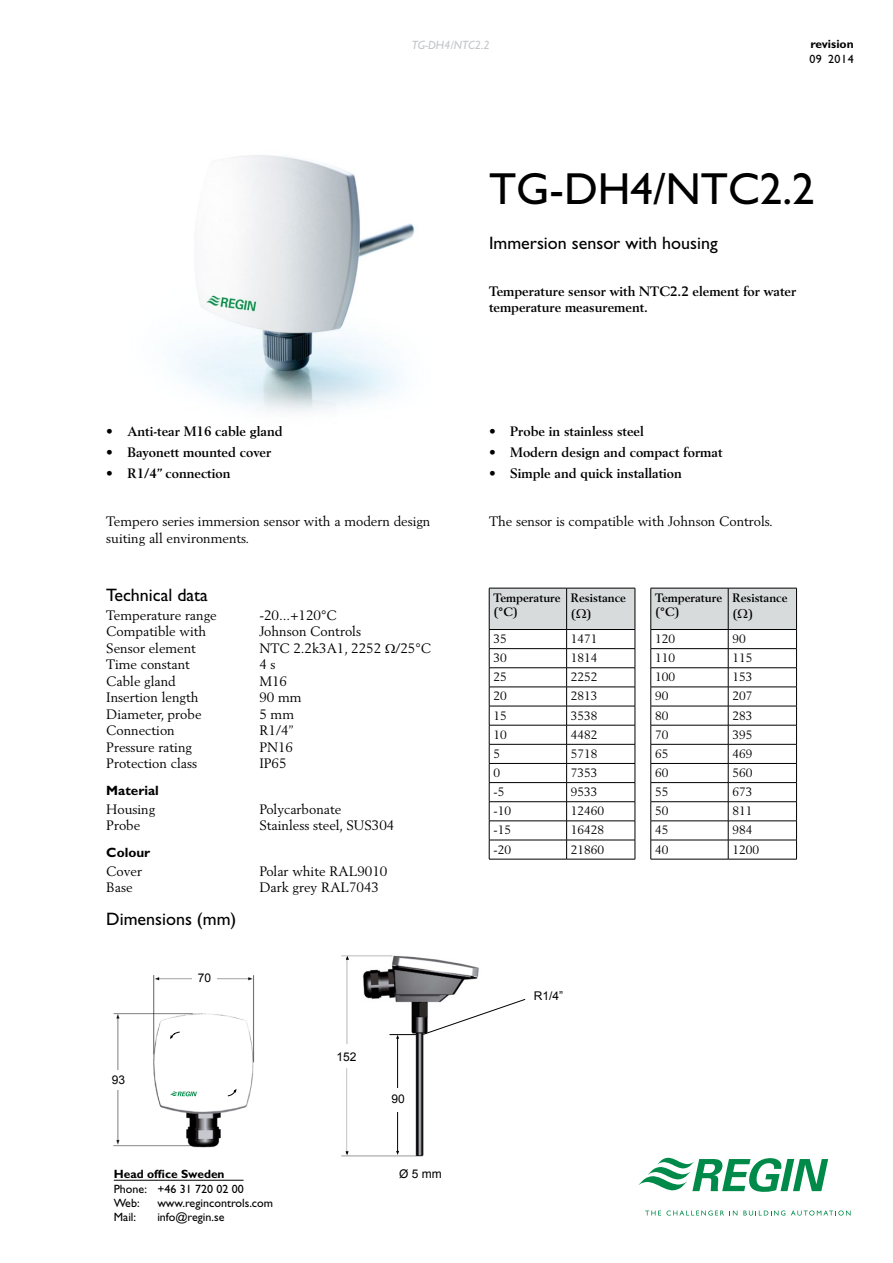
<style>
.page{position:relative;width:893px;height:1263px;background:#fff}
.page>*{position:absolute;margin:0;border:0;box-sizing:border-box;transform-origin:0 0}
.H_gill{font:45px "Gill Sans";color:#000}
.H_gill_mid{font:18px "Gill Sans";color:#000}
.body_2_tab{font:18px "Gill Sans";color:#000}
.Table_Body{font:18px "Gill Sans";color:#000}
.body_2_tab-2{font:13.5px "Berling";color:#000}
.H_berling_small_bold{font:700 13.5px/15.8px "Berling";color:#000}
.body{font:13.5px/16.5px "Berling";color:#000}
.H_gill_bold_small{font:700 13.5px "Gill Sans";color:#000}
.body-2{font:12px "Berling";color:#000}
.t1{font:12px "Gill Sans";color:#000}
.berling_bold_small{font:700 12px/14.4px "Berling";color:#000}
.t2{font:700 12px "Gill Sans";color:#000}
.body_2_tab-3{font:12px "Arial";color:#000}
.t3{font:italic 12px "Gill Sans";color:#c3c5c8}
.t4{font:6.75px "Gill Sans";color:#000}
</style>
<div class="page">
<svg style="left:638px;top:1158px;width:190px;height:34px"></svg>
<svg style="left:645px;top:1210px;width:79px;height:5px"></svg>
<svg style="left:732px;top:1210px;width:5px;height:5px"></svg>
<svg style="left:743px;top:1210px;width:42px;height:5px"></svg>
<svg style="left:791px;top:1210px;width:60px;height:5px"></svg>
<img style="left:341px;top:955px;width:138px;height:202px">
<img style="left:113px;top:975px;width:142px;height:173px">
<div style="left:104px;top:1070px;width:27px;height:20px;background:#fff"></div>
<div style="left:192px;top:968px;width:25px;height:20px;background:#fff"></div>
<svg style="left:170px;top:1091px;width:27px;height:5px"></svg>
<svg style="left:170px;top:1031px;width:11px;height:9px"></svg>
<svg style="left:227px;top:1088px;width:10px;height:9px"></svg>
<svg style="left:423px;top:999px;width:103px;height:36px"></svg>
<hr style="left:397px;top:1037px;width:1px;height:115px;background:#000">
<svg style="left:346px;top:1151px;width:3px;height:4px"></svg>
<svg style="left:389px;top:1034px;width:27px;height:5px"></svg>
<svg style="left:346px;top:956px;width:3px;height:4px"></svg>
<hr style="left:489px;top:859px;width:78px;height:1px;background:#000">
<hr style="left:567px;top:859px;width:68px;height:1px;background:#000">
<hr style="left:651px;top:859px;width:77px;height:1px;background:#000">
<hr style="left:728px;top:859px;width:69px;height:1px;background:#000">
<hr style="left:114px;top:1180px;width:130px;height:1px;background:#000">
<div style="left:333px;top:1044px;width:29px;height:24px;background:#fff"></div>
<div style="left:383px;top:1088px;width:29px;height:24px;background:#fff"></div>
<img style="left:178px;top:155px;width:237px;height:257px">
<svg style="left:489px;top:588px;width:147px;height:271px"></svg>
<svg style="left:650px;top:588px;width:147px;height:271px"></svg>
<p class="t3" style="left:412px;top:39px;width:80px">TG-DH4/NTC2.2</p>
<p class="t2" style="left:810px;top:37px;width:45px">revision</p>
<p class="t1" style="left:809px;top:52px;width:46px">09 2014</p>
<p class="H_gill" style="left:489px;top:163px;width:327px">TG-DH4/NTC2.2</p>
<p class="H_gill_mid" style="left:489px;top:233px;width:230px">Immersion sensor with housing</p>
<p class="H_berling_small_bold" style="left:106px;top:424px;width:178px">• Anti-tear M16 cable gland</p>
<p class="H_berling_small_bold" style="left:106px;top:445px;width:167px">• Bayonett mounted cover</p>
<p class="H_berling_small_bold" style="left:106px;top:465px;width:126px">• R1/4” connection</p>
<p class="H_berling_small_bold" style="left:489px;top:283px;width:309px">Temperature sensor with NTC2.2 element for water temperature measurement.</p>
<p class="H_berling_small_bold" style="left:489px;top:424px;width:156px">• Probe in stainless steel</p>
<p class="H_berling_small_bold" style="left:489px;top:445px;width:235px">• Modern design and compact format</p>
<p class="H_berling_small_bold" style="left:489px;top:465px;width:194px">• Simple and quick installation</p>
<p class="body" style="left:106px;top:513px;width:326px">Tempero series immersion sensor with a modern design suiting all environments.</p>
<p class="body" style="left:489px;top:513px;width:286px">The sensor is compatible with Johnson Controls.</p>
<p class="Table_Body" style="left:106px;top:585px;width:103px">Technical data</p>
<p class="body_2_tab-2" style="left:106px;top:607px;width:112px">Temperature range</p>
<p class="body_2_tab-2" style="left:259px;top:607px;width:79px">-20...+120°C</p>
<p class="body_2_tab-2" style="left:106px;top:623px;width:102px">Compatible with</p>
<p class="body_2_tab-2" style="left:259px;top:623px;width:103px">Johnson Controls</p>
<p class="body_2_tab-2" style="left:106px;top:640px;width:91px">Sensor element</p>
<p class="body_2_tab-2" style="left:259px;top:640px;width:173px">NTC 2.2k3A1, 2252 /25°C</p>
<p class="body_2_tab-2" style="left:106px;top:656px;width:85px">Time constant</p>
<p class="body_2_tab-2" style="left:259px;top:656px;width:18px">4 s</p>
<p class="body_2_tab-2" style="left:106px;top:673px;width:71px">Cable gland</p>
<p class="body_2_tab-2" style="left:259px;top:673px;width:29px">M16</p>
<p class="body_2_tab-2" style="left:106px;top:689px;width:94px">Insertion length</p>
<p class="body_2_tab-2" style="left:259px;top:689px;width:44px">90 mm</p>
<p class="body_2_tab-2" style="left:106px;top:706px;width:97px">Diameter, probe</p>
<p class="body_2_tab-2" style="left:259px;top:706px;width:36px">5 mm</p>
<p class="body_2_tab-2" style="left:106px;top:722px;width:70px">Connection</p>
<p class="body_2_tab-2" style="left:259px;top:722px;width:36px">R1/4”</p>
<p class="body_2_tab-2" style="left:106px;top:739px;width:87px">Pressure rating</p>
<p class="body_2_tab-2" style="left:259px;top:739px;width:35px">PN16</p>
<p class="body_2_tab-2" style="left:106px;top:755px;width:92px">Protection class</p>
<p class="body_2_tab-2" style="left:259px;top:755px;width:29px">IP65</p>
<p class="H_gill_bold_small" style="left:106px;top:782px;width:54px">Material</p>
<p class="body_2_tab-2" style="left:106px;top:801px;width:50px">Housing</p>
<p class="body_2_tab-2" style="left:259px;top:801px;width:84px">Polycarbonate</p>
<p class="body_2_tab-2" style="left:106px;top:817px;width:35px">Probe</p>
<p class="body_2_tab-2" style="left:259px;top:817px;width:137px">Stainless steel, SUS304</p>
<p class="H_gill_bold_small" style="left:106px;top:844px;width:46px">Colour</p>
<p class="body_2_tab-2" style="left:106px;top:863px;width:37px">Cover</p>
<p class="body_2_tab-2" style="left:259px;top:863px;width:130px">Polar white RAL9010</p>
<p class="body_2_tab-2" style="left:106px;top:879px;width:28px">Base</p>
<p class="body_2_tab-2" style="left:259px;top:879px;width:121px">Dark grey RAL7043</p>
<p class="body_2_tab" style="left:106px;top:909px;width:132px">Dimensions (mm)</p>
<p class="body_2_tab-3" style="left:112px;top:1072px;width:15px">93</p>
<p class="body_2_tab-3" style="left:198px;top:970px;width:15px">70</p>
<p class="t2" style="left:114px;top:1167px;width:112px">Head office Sweden</p>
<p class="t1" style="left:114px;top:1182px;width:131px">Phone: +46 31 720 02 00</p>
<p class="t1" style="left:114px;top:1196px;width:27px">Web:</p>
<p class="t1" style="left:157px;top:1196px;width:117px">www.regincontrols.com</p>
<p class="t1" style="left:114px;top:1210px;width:24px">Mail:</p>
<p class="t1" style="left:157px;top:1210px;width:69px">info@regin.se</p>
<p class="body_2_tab-3" style="left:337px;top:1048px;width:22px">152</p>
<p class="t4" style="left:342px;top:1053px;width:12px">152</p>
<p class="body_2_tab-3" style="left:391px;top:1091px;width:15px">90</p>
<p class="body_2_tab-3" style="left:399px;top:1165px;width:44px">Ø 5 mm</p>
<p class="berling_bold_small" style="left:493px;top:590px;width:69px">Temperature (°C)</p>
<p class="berling_bold_small" style="left:571px;top:589px;width:57px;line-height:16.2px">Resistance ( )</p>
<p class="body-2" style="left:493px;top:631px;width:15px">35</p>
<p class="body-2" style="left:571px;top:631px;width:28px">1471</p>
<p class="body-2" style="left:493px;top:651px;width:15px">30</p>
<p class="body-2" style="left:571px;top:651px;width:28px">1814</p>
<p class="body-2" style="left:493px;top:670px;width:15px">25</p>
<p class="body-2" style="left:571px;top:670px;width:28px">2252</p>
<p class="body-2" style="left:493px;top:689px;width:15px">20</p>
<p class="body-2" style="left:571px;top:689px;width:28px">2813</p>
<p class="body-2" style="left:493px;top:708px;width:15px">15</p>
<p class="body-2" style="left:571px;top:708px;width:28px">3538</p>
<p class="body-2" style="left:493px;top:727px;width:15px">10</p>
<p class="body-2" style="left:571px;top:727px;width:28px">4482</p>
<p class="body-2" style="left:493px;top:746px;width:8px">5</p>
<p class="body-2" style="left:571px;top:746px;width:28px">5718</p>
<p class="body-2" style="left:493px;top:765px;width:8px">0</p>
<p class="body-2" style="left:571px;top:765px;width:28px">7353</p>
<p class="body-2" style="left:493px;top:785px;width:12px">-5</p>
<p class="body-2" style="left:571px;top:785px;width:28px">9533</p>
<p class="body-2" style="left:493px;top:804px;width:19px">-10</p>
<p class="body-2" style="left:571px;top:804px;width:35px">12460</p>
<p class="body-2" style="left:493px;top:823px;width:19px">-15</p>
<p class="body-2" style="left:571px;top:823px;width:35px">16428</p>
<p class="body-2" style="left:493px;top:842px;width:19px">-20</p>
<p class="body-2" style="left:571px;top:842px;width:35px">21860</p>
<p class="berling_bold_small" style="left:655px;top:590px;width:69px">Temperature (°C)</p>
<p class="berling_bold_small" style="left:732px;top:589px;width:57px;line-height:16.2px">Resistance ( )</p>
<p class="body-2" style="left:655px;top:631px;width:22px">120</p>
<p class="body-2" style="left:732px;top:631px;width:15px">90</p>
<p class="body-2" style="left:655px;top:651px;width:22px">110</p>
<p class="body-2" style="left:732px;top:651px;width:22px">115</p>
<p class="body-2" style="left:655px;top:670px;width:22px">100</p>
<p class="body-2" style="left:732px;top:670px;width:22px">153</p>
<p class="body-2" style="left:655px;top:689px;width:15px">90</p>
<p class="body-2" style="left:732px;top:689px;width:22px">207</p>
<p class="body-2" style="left:655px;top:708px;width:15px">80</p>
<p class="body-2" style="left:732px;top:708px;width:22px">283</p>
<p class="body-2" style="left:655px;top:727px;width:15px">70</p>
<p class="body-2" style="left:732px;top:727px;width:22px">395</p>
<p class="body-2" style="left:655px;top:746px;width:15px">65</p>
<p class="body-2" style="left:732px;top:746px;width:22px">469</p>
<p class="body-2" style="left:655px;top:765px;width:15px">60</p>
<p class="body-2" style="left:732px;top:765px;width:22px">560</p>
<p class="body-2" style="left:655px;top:785px;width:15px">55</p>
<p class="body-2" style="left:732px;top:785px;width:22px">673</p>
<p class="body-2" style="left:655px;top:804px;width:15px">50</p>
<p class="body-2" style="left:732px;top:804px;width:22px">811</p>
<p class="body-2" style="left:655px;top:823px;width:15px">45</p>
<p class="body-2" style="left:732px;top:823px;width:22px">984</p>
<p class="body-2" style="left:655px;top:842px;width:15px">40</p>
<p class="body-2" style="left:732px;top:842px;width:28px">1200</p>
<p class="body_2_tab-3" style="left:534px;top:987px;width:31px">R1/4”</p>
</div>
